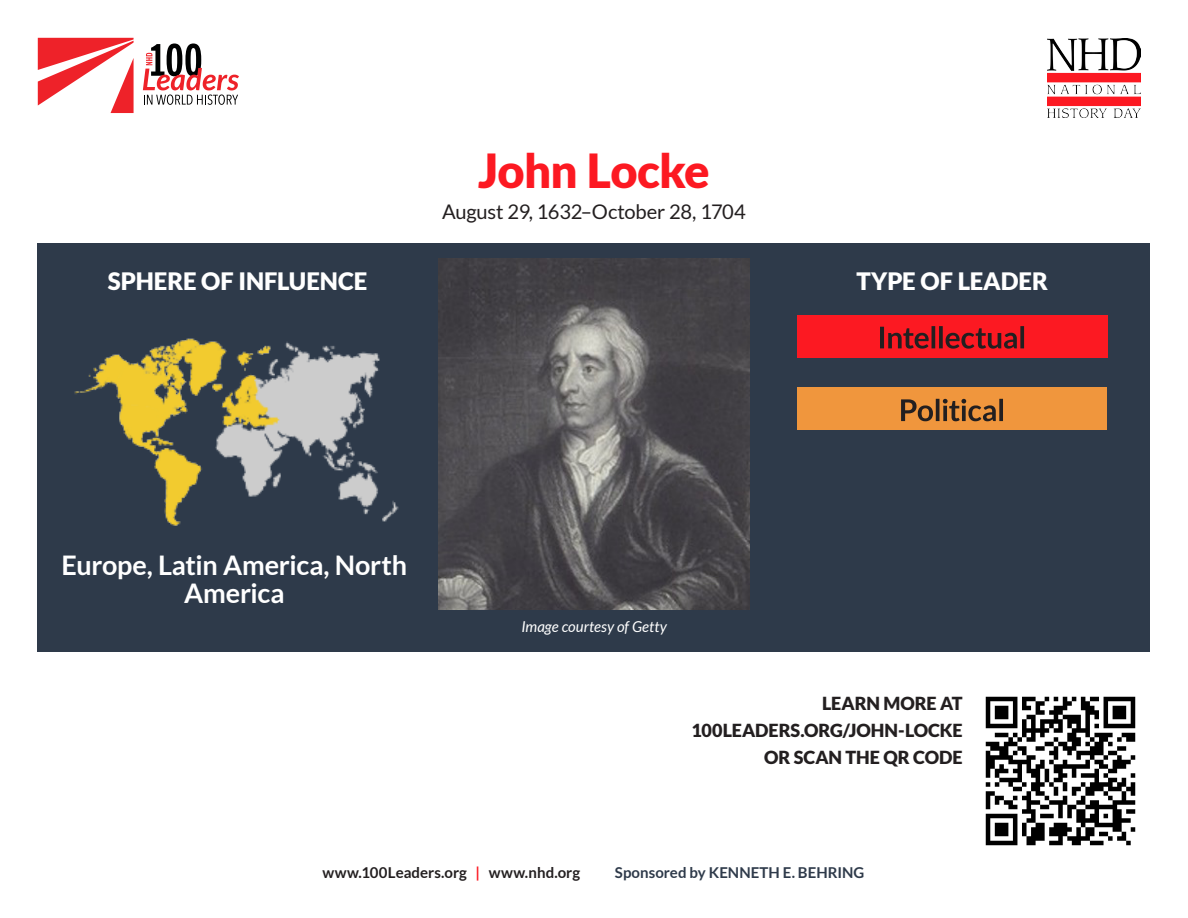
<style>
.page{position:relative;width:1188px;height:918px;background:#fff}
.page>*{position:absolute;margin:0;border:0;box-sizing:border-box;transform-origin:0 0}
.t1{font:900 46.95px "Lato";letter-spacing:-.015em;color:#fc1922}
.t2{font:700 27px/28.5px "Lato";letter-spacing:-.005em;color:#fff;text-align:center}
.t3{font:900 24px "Lato";color:#fff}
.t4{font:20.1px "Lato";letter-spacing:-.015em;color:#231f20}
.t5{font:900 18px "Lato";color:#231f20}
.t6{font:700 15px "Lato";letter-spacing:.005em;color:#231f20}
.t7{font:700 15px "Lato";letter-spacing:.005em;color:#2e3a4a}
.t8{font:italic 15px "Lato";letter-spacing:.005em;color:#fff}
.s1{color:#fc1922}
</style>
<div class="page">
<div style="left:38px;top:243px;width:1112px;height:409px;background:#2e3a4a"></div>
<img style="left:1048px;top:39px;width:93px;height:78px">
<svg style="left:38px;top:38px;width:96px;height:75px"></svg>
<svg style="left:143px;top:43px;width:96px;height:62px"></svg>
<img style="left:74px;top:338px;width:325px;height:188px">
<img style="left:439px;top:259px;width:310px;height:351px">
<div style="left:797px;top:388px;width:310px;height:42px;background:#f0963d"></div>
<svg style="left:901px;top:399px;width:102px;height:22px"></svg>
<div style="left:797px;top:315px;width:310px;height:42px;background:#fc1922"></div>
<svg style="left:880px;top:326px;width:144px;height:23px"></svg>
<img style="left:986px;top:696px;width:150px;height:150px">
<p class="t1" style="left:478px;top:143px;width:233px">John Locke</p>
<p class="t4" style="left:442px;top:200px;width:305px">August 29, 1632–October 28, 1704</p>
<h3 class="t3" style="left:108px;top:267px;width:261px">SPHERE OF INFLUENCE</h3>
<h3 class="t3" style="left:856px;top:267px;width:193px">TYPE OF LEADER</h3>
<p class="t2" style="left:62px;top:550px;width:347px">Europe, Latin America, North<br>America</p>
<p class="t8" style="left:521px;top:618px;width:147px">Image courtesy of Getty</p>
<p class="t5" style="left:822px;top:693px;width:142px">LEARN MORE AT</p>
<p class="t5" style="left:691px;top:720px;width:273px">100LEADERS.ORG/JOHN-LOCKE</p>
<p class="t5" style="left:764px;top:747px;width:200px">OR SCAN THE QR CODE</p>
<p class="t6" style="left:322px;top:864px;width:259px">www.100Leaders.org <span class="s1">|</span> www.nhd.org</p>
<p class="t7" style="left:615px;top:864px;width:251px">Sponsored by KENNETH E. BEHRING</p>
</div>
